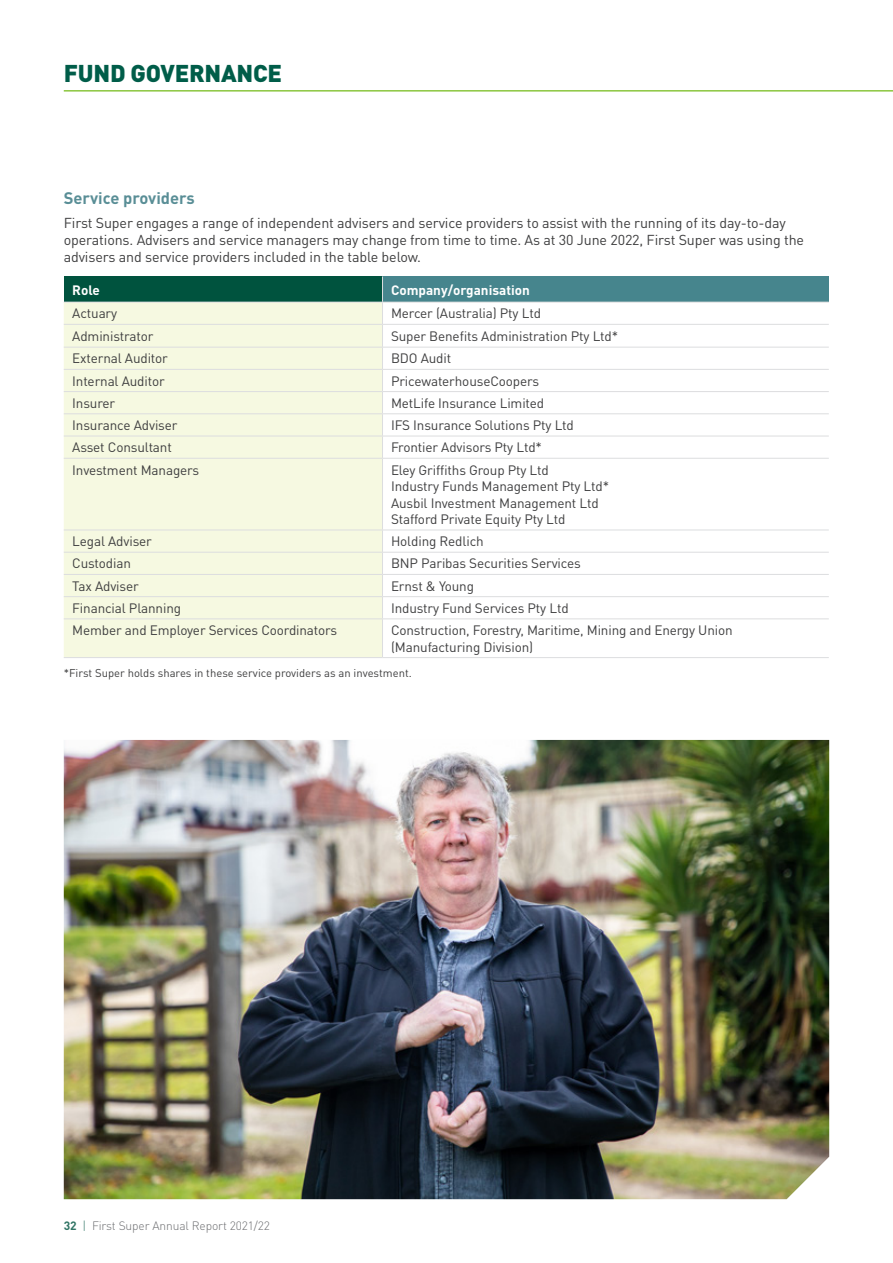
<style>
.page{position:relative;width:893px;height:1263px;background:#fff}
.page>*{position:absolute;margin:0;border:0;box-sizing:border-box;transform-origin:0 0}
.t1{font:900 24px "DINOT";letter-spacing:-.01em;color:#005d49}
.SALT__Heading_L2{font:700 16.5px "DINOT";color:#598e96}
.SALT__Body_Copy_9_5{font:14.25px/17.2px "DINOT";letter-spacing:-.01em;color:#3e3e3f}
.SALT__Body_Copy_9_5-2{font:13.5px/16.5px "DINOT";letter-spacing:-.01em;color:#3e3e3f}
.t2{font:700 13.5px "DINOT";color:#fff}
.t3{font:300 12px "DINOT";letter-spacing:-.01em;color:#6c6d70}
.SALT__Disclaimer_Foo{font:11.25px "DINOT";color:#3e3e3f}
.s1{font-weight:700;color:#317565}
.s2{color:#317565}
</style>
<div class="page">
<hr style="left:64px;top:90px;width:829px;height:2px;background:#8bc63e">
<img style="left:64px;top:740px;width:765px;height:459px">
<div style="left:64px;top:277px;width:318px;height:25px;background:#00533e"></div>
<div style="left:382px;top:277px;width:447px;height:25px;background:#46858d"></div>
<div style="left:64px;top:303px;width:318px;height:354px;background:#f6f9e1"></div>
<hr style="left:64px;top:302px;width:318px;height:1px;background:#dcdddf">
<hr style="left:382px;top:302px;width:447px;height:1px;background:#dcdddf">
<hr style="left:64px;top:324px;width:318px;height:1px;background:#dcdddf">
<hr style="left:382px;top:324px;width:447px;height:1px;background:#dcdddf">
<hr style="left:64px;top:347px;width:318px;height:1px;background:#dcdddf">
<hr style="left:382px;top:347px;width:447px;height:1px;background:#dcdddf">
<hr style="left:64px;top:369px;width:318px;height:1px;background:#dcdddf">
<hr style="left:382px;top:369px;width:447px;height:1px;background:#dcdddf">
<hr style="left:64px;top:391px;width:318px;height:1px;background:#dcdddf">
<hr style="left:382px;top:391px;width:447px;height:1px;background:#dcdddf">
<hr style="left:64px;top:413px;width:318px;height:1px;background:#dcdddf">
<hr style="left:382px;top:413px;width:447px;height:1px;background:#dcdddf">
<hr style="left:64px;top:436px;width:318px;height:1px;background:#dcdddf">
<hr style="left:382px;top:436px;width:447px;height:1px;background:#dcdddf">
<svg style="left:382px;top:277px;width:1px;height:181px"></svg>
<hr style="left:64px;top:458px;width:318px;height:1px;background:#dcdddf">
<hr style="left:382px;top:458px;width:447px;height:1px;background:#dcdddf">
<hr style="left:382px;top:459px;width:1px;height:71px;background:#dcdddf">
<hr style="left:64px;top:530px;width:318px;height:1px;background:#dcdddf">
<hr style="left:382px;top:530px;width:447px;height:1px;background:#dcdddf">
<hr style="left:64px;top:552px;width:318px;height:1px;background:#dcdddf">
<hr style="left:382px;top:552px;width:447px;height:1px;background:#dcdddf">
<hr style="left:64px;top:574px;width:318px;height:1px;background:#dcdddf">
<hr style="left:382px;top:574px;width:447px;height:1px;background:#dcdddf">
<hr style="left:64px;top:596px;width:318px;height:1px;background:#dcdddf">
<hr style="left:382px;top:596px;width:447px;height:1px;background:#dcdddf">
<svg style="left:382px;top:531px;width:1px;height:87px"></svg>
<hr style="left:64px;top:618px;width:318px;height:1px;background:#dcdddf">
<hr style="left:382px;top:618px;width:447px;height:1px;background:#dcdddf">
<hr style="left:382px;top:619px;width:1px;height:38px;background:#dcdddf">
<hr style="left:64px;top:657px;width:318px;height:1px;background:#dcdddf">
<hr style="left:382px;top:657px;width:447px;height:1px;background:#dcdddf">
<p class="t1" style="left:64px;top:57px;width:220px">FUND GOVERNANCE</p>
<p class="SALT__Heading_L2" style="left:64px;top:187px;width:133px">Service providers</p>
<p class="SALT__Body_Copy_9_5" style="left:64px;top:213px;width:742px">First Super engages a range of independent advisers and service providers to assist with the running of its day-to-day operations. Advisers and service managers may change from time to time. As at 30 June 2022, First Super was using the advisers and service providers included in the table below.</p>
<p class="t2" style="left:72px;top:280px;width:29px">Role</p>
<p class="t2" style="left:391px;top:280px;width:140px">Company/organisation</p>
<p class="SALT__Body_Copy_9_5-2" style="left:72px;top:305px;width:46px">Actuary</p>
<p class="SALT__Body_Copy_9_5-2" style="left:391px;top:305px;width:152px">Mercer (Australia) Pty Ltd</p>
<p class="SALT__Body_Copy_9_5-2" style="left:72px;top:327px;width:83px">Administrator</p>
<p class="SALT__Body_Copy_9_5-2" style="left:391px;top:327px;width:229px">Super Benefits Administration Pty Ltd*</p>
<p class="SALT__Body_Copy_9_5-2" style="left:72px;top:350px;width:97px">External Auditor</p>
<p class="SALT__Body_Copy_9_5-2" style="left:391px;top:350px;width:62px">BDO Audit</p>
<p class="SALT__Body_Copy_9_5-2" style="left:72px;top:372px;width:94px">Internal Auditor</p>
<p class="SALT__Body_Copy_9_5-2" style="left:391px;top:372px;width:150px">PricewaterhouseCoopers</p>
<p class="SALT__Body_Copy_9_5-2" style="left:72px;top:394px;width:44px">Insurer</p>
<p class="SALT__Body_Copy_9_5-2" style="left:391px;top:394px;width:155px">MetLife Insurance Limited</p>
<p class="SALT__Body_Copy_9_5-2" style="left:72px;top:416px;width:107px">Insurance Adviser</p>
<p class="SALT__Body_Copy_9_5-2" style="left:391px;top:416px;width:184px">IFS Insurance Solutions Pty Ltd</p>
<p class="SALT__Body_Copy_9_5-2" style="left:72px;top:439px;width:101px">Asset Consultant</p>
<p class="SALT__Body_Copy_9_5-2" style="left:391px;top:439px;width:152px">Frontier Advisors Pty Ltd*</p>
<p class="SALT__Body_Copy_9_5-2" style="left:72px;top:461px;width:129px">Investment Managers</p>
<p class="SALT__Body_Copy_9_5-2" style="left:391px;top:461px;width:220px">Eley Griffiths Group Pty Ltd<br>Industry Funds Management Pty Ltd*</p>
<p class="SALT__Body_Copy_9_5-2" style="left:391px;top:494px;width:209px">Ausbil Investment Management Ltd</p>
<p class="SALT__Body_Copy_9_5-2" style="left:391px;top:510px;width:176px">Stafford Private Equity Pty Ltd</p>
<p class="SALT__Body_Copy_9_5-2" style="left:72px;top:533px;width:81px">Legal Adviser</p>
<p class="SALT__Body_Copy_9_5-2" style="left:391px;top:533px;width:94px">Holding Redlich</p>
<p class="SALT__Body_Copy_9_5-2" style="left:72px;top:555px;width:60px">Custodian</p>
<p class="SALT__Body_Copy_9_5-2" style="left:391px;top:555px;width:191px">BNP Paribas Securities Services</p>
<p class="SALT__Body_Copy_9_5-2" style="left:72px;top:577px;width:68px">Tax Adviser</p>
<p class="SALT__Body_Copy_9_5-2" style="left:391px;top:577px;width:85px">Ernst &amp; Young</p>
<p class="SALT__Body_Copy_9_5-2" style="left:72px;top:599px;width:110px">Financial Planning</p>
<p class="SALT__Body_Copy_9_5-2" style="left:391px;top:599px;width:179px">Industry Fund Services Pty Ltd</p>
<p class="SALT__Body_Copy_9_5-2" style="left:72px;top:621px;width:267px">Member and Employer Services Coordinators</p>
<p class="SALT__Body_Copy_9_5-2" style="left:391px;top:621px;width:343px">Construction, Forestry, Maritime, Mining and Energy Union (Manufacturing Division)</p>
<p class="SALT__Disclaimer_Foo" style="left:64px;top:666px;width:349px">*First Super holds shares in these service providers as an investment.</p>
<p class="t3" style="left:64px;top:1217px;width:208px"><span class="s1">32</span> <span class="s2">|</span> First Super Annual Report 2021/22</p>
</div>
